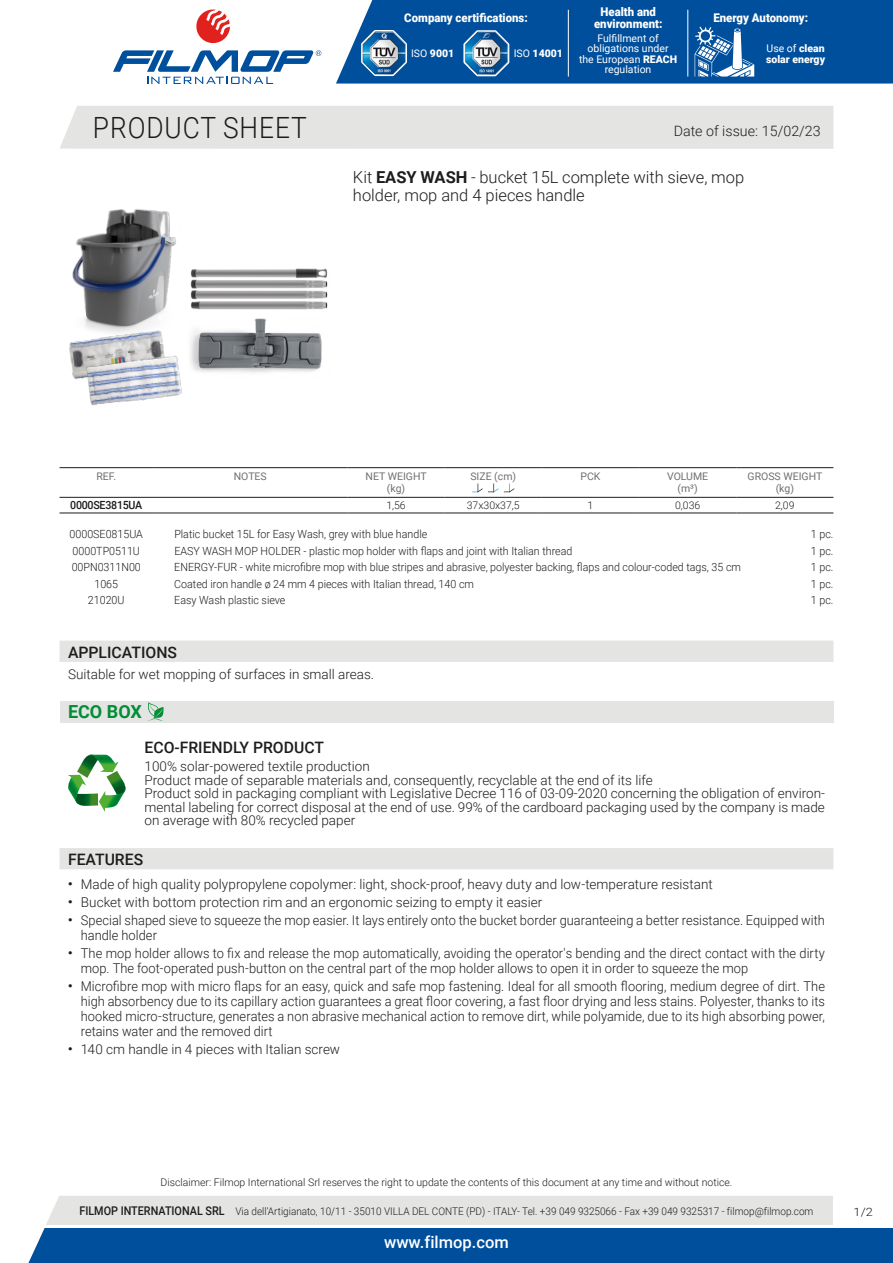
<style>
.page{position:relative;width:893px;height:1263px;background:#fff}
.page>*{position:absolute;margin:0;border:0;box-sizing:border-box;transform-origin:0 0}
.t1{font:300 29.25px "Roboto";letter-spacing:.035em;color:#1d1d1b;scale:.9 1}
.t2{font:700 18px "Roboto";color:#008e36}
.t3{font:300 16.5px/18px "Roboto";color:#1d1d1b}
.t4{font:500 16.5px "Roboto";color:#fff}
.t5{font:500 15.75px "Roboto";color:#1d1d1b}
.t6{font:300 14.25px "Roboto";color:#1d1d1b}
.t7{font:300 13.5px/15px "Roboto";color:#1d1d1b;scale:.95 1}
.t8{font:300 13.5px/13.5px "Roboto";color:#1d1d1b}
.t9{font:900 12px/12px "Roboto";color:#fff;text-align:center;scale:.95 1}
.t10{font:300 11.55px "Roboto";color:#1d1d1b;scale:1.11 1}
.t11{font:300 11.25px "Roboto";color:#1d1d1b;scale:.95 1}
.t12{font:500 11.25px "Roboto";letter-spacing:-.025em;color:#1d1d1b;scale:.95 1}
.t13{font:300 10.5px "Roboto";color:#1d1d1b}
.t14{font:300 10.5px "Roboto";color:#1d1d1b;scale:.95 1}
.t15{font:10.5px/12px "Roboto";color:#70706f;text-align:center}
.t16{font:10.5px/10.5px "Roboto";color:#fff;text-align:center}
.t17{font:900 10.5px/10.5px "Roboto";color:#fff}
.s1{font-weight:400}
.s2{font-weight:900}
.s3{font-weight:700}
.s4{font-weight:500;font-size:12px}
</style>
<div class="page">
<svg style="left:28px;top:1196px;width:865px;height:67px;background:#6793bc"></svg>
<div style="left:60px;top:106px;width:773px;height:43px;background:#e4e4e3"></div>
<svg style="left:196px;top:10px;width:34px;height:34px"></svg>
<svg style="left:113px;top:50px;width:208px;height:34px"></svg>
<div style="left:336px;top:0;width:557px;height:84px;background:#004f9c"></div>
<svg style="left:462px;top:28px;width:49px;height:50px"></svg>
<img style="left:465px;top:32px;width:43px;height:43px">
<svg style="left:360px;top:28px;width:48px;height:49px"></svg>
<img style="left:362px;top:31px;width:44px;height:44px">
<hr style="left:568px;top:10px;width:1px;height:67px;background:#fff">
<hr style="left:688px;top:10px;width:1px;height:67px;background:#fff">
<svg style="left:695px;top:27px;width:59px;height:50px"></svg>
<img style="left:72px;top:209px;width:105px;height:116px">
<img style="left:190px;top:268px;width:138px;height:42px">
<img style="left:190px;top:318px;width:132px;height:55px">
<img style="left:69px;top:325px;width:95px;height:54px">
<img style="left:85px;top:351px;width:97px;height:55px">
<hr style="left:60px;top:467px;width:93px;height:1px;background:#1d1d1b">
<hr style="left:60px;top:497px;width:93px;height:1px;background:#1d1d1b">
<hr style="left:153px;top:467px;width:194px;height:1px;background:#1d1d1b">
<hr style="left:153px;top:497px;width:194px;height:1px;background:#1d1d1b">
<hr style="left:347px;top:467px;width:98px;height:1px;background:#1d1d1b">
<hr style="left:347px;top:497px;width:98px;height:1px;background:#1d1d1b">
<hr style="left:445px;top:467px;width:97px;height:1px;background:#1d1d1b">
<hr style="left:445px;top:497px;width:97px;height:1px;background:#1d1d1b">
<hr style="left:542px;top:467px;width:97px;height:1px;background:#1d1d1b">
<hr style="left:542px;top:497px;width:97px;height:1px;background:#1d1d1b">
<hr style="left:639px;top:467px;width:97px;height:1px;background:#1d1d1b">
<hr style="left:639px;top:497px;width:97px;height:1px;background:#1d1d1b">
<hr style="left:736px;top:467px;width:97px;height:1px;background:#1d1d1b">
<hr style="left:736px;top:497px;width:97px;height:1px;background:#1d1d1b">
<hr style="left:60px;top:513px;width:93px;height:1px;background:#1d1d1b">
<hr style="left:153px;top:513px;width:194px;height:1px;background:#1d1d1b">
<hr style="left:347px;top:513px;width:98px;height:1px;background:#1d1d1b">
<hr style="left:445px;top:513px;width:97px;height:1px;background:#1d1d1b">
<hr style="left:542px;top:513px;width:97px;height:1px;background:#1d1d1b">
<hr style="left:639px;top:513px;width:97px;height:1px;background:#1d1d1b">
<hr style="left:736px;top:513px;width:97px;height:1px;background:#1d1d1b">
<svg style="left:472px;top:483px;width:42px;height:10px"></svg>
<div style="left:60px;top:641px;width:773px;height:21px;background:#e4e4e3"></div>
<div style="left:60px;top:701px;width:773px;height:21px;background:#e4e4e3"></div>
<svg style="left:147px;top:702px;width:17px;height:19px"></svg>
<svg style="left:68px;top:754px;width:58px;height:58px"></svg>
<div style="left:60px;top:848px;width:773px;height:21px;background:#e4e4e3"></div>
<hr style="left:45px;top:1225px;width:848px;height:2px;background:#fff">
<div style="left:833px;top:1196px;width:60px;height:31px;background:#fff"></div>
<p class="t9" style="left:404px;top:11px;width:131px">Company certifications:</p>
<p class="t17" style="left:411px;top:48px;width:45px"><span class="s1">ISO</span> 9001</p>
<p class="t17" style="left:514px;top:48px;width:51px"><span class="s1">ISO</span> 14001</p>
<p class="t9" style="left:594px;top:5px;width:73px">Health and environment:</p>
<p class="t16" style="left:579px;top:32px;width:100px">Fulfillment of obligations under the European <span class="s2">REACH </span>regulation</p>
<p class="t9" style="left:713px;top:11px;width:101px">Energy Autonomy:</p>
<p class="t17" style="left:766px;top:43px;width:61px"><span class="s1">Use of</span> clean solar energy</p>
<h1 class="t1" style="left:93px;top:107px;width:239px">PRODUCT SHEET</h1>
<p class="t6" style="left:674px;top:121px;width:148px">Date of issue: 15/02/23</p>
<p class="t3" style="left:353px;top:167px;width:393px">Kit <span class="s3">EASY WASH</span> - bucket 15L complete with sieve, mop holder, mop and 4 pieces handle</p>
<p class="t15" style="left:96px;top:470px;width:21px">REF.</p>
<p class="t15" style="left:234px;top:470px;width:35px">NOTES</p>
<p class="t15" style="left:366px;top:470px;width:63px">NET WEIGHT (kg)</p>
<p class="t15" style="left:470px;top:470px;width:47px">SIZE (cm)</p>
<p class="t15" style="left:580px;top:470px;width:22px">PCK</p>
<p class="t15" style="left:667px;top:470px;width:43px">VOLUME (m³)</p>
<p class="t15" style="left:748px;top:470px;width:76px">GROSS WEIGHT (kg)</p>
<p class="t12" style="left:70px;top:497px;width:77px">0000SE3815UA</p>
<p class="t13" style="left:386px;top:498px;width:21px">1,56</p>
<p class="t13" style="left:467px;top:498px;width:54px">37x30x37,5</p>
<p class="t13" style="left:588px;top:498px;width:7px">1</p>
<p class="t13" style="left:675px;top:498px;width:27px">0,036</p>
<p class="t13" style="left:775px;top:498px;width:21px">2,09</p>
<p class="t11" style="left:70px;top:526px;width:79px">0000SE0815UA</p>
<p class="t11" style="left:174px;top:526px;width:268px">Platic bucket 15L for Easy Wash, grey with blue handle</p>
<p class="t11" style="left:811px;top:526px;width:25px">1 pc.</p>
<p class="t11" style="left:73px;top:543px;width:72px">0000TP0511U</p>
<p class="t11" style="left:174px;top:543px;width:421px">EASY WASH MOP HOLDER - plastic mop holder with flaps and joint with Italian thread</p>
<p class="t11" style="left:811px;top:543px;width:25px">1 pc.</p>
<p class="t11" style="left:72px;top:559px;width:74px">00PN0311N00</p>
<p class="t11" style="left:174px;top:559px;width:598px">ENERGY-FUR - white microfibre mop with blue stripes and abrasive, polyester backing, flaps and colour-coded tags, 35 cm</p>
<p class="t11" style="left:811px;top:559px;width:25px">1 pc.</p>
<p class="t11" style="left:94px;top:576px;width:26px">1065</p>
<p class="t11" style="left:174px;top:576px;width:317px">Coated iron handle ø 24 mm 4 pieces with Italian thread, 140 cm</p>
<p class="t11" style="left:811px;top:576px;width:25px">1 pc.</p>
<p class="t11" style="left:88px;top:592px;width:40px">21020U</p>
<p class="t11" style="left:174px;top:592px;width:118px">Easy Wash plastic sieve</p>
<p class="t11" style="left:811px;top:592px;width:25px">1 pc.</p>
<p class="t5" style="left:68px;top:641px;width:110px">APPLICATIONS</p>
<p class="t8" style="left:68px;top:667px;width:308px">Suitable for wet mopping of surfaces in small areas.</p>
<h2 class="t2" style="left:68px;top:699px;width:75px">ECO BOX</h2>
<p class="t5" style="left:145px;top:737px;width:181px">ECO-FRIENDLY PRODUCT</p>
<p class="t8" style="left:145px;top:759px;width:682px">100% solar-powered textile production<br>Product made of separable materials and, consequently, recyclable at the end of its life<br>Product sold in packaging compliant with Legislative Decree 116 of 03-09-2020 concerning the obligation of environ&shy;mental labeling for correct disposal at the end of use. 99% of the cardboard packaging used by the company is made on average with 80% recycled paper</p>
<p class="t5" style="left:68px;top:848px;width:77px">FEATURES</p>
<p class="t8" style="left:68px;top:877px;width:646px"><sup>•</sup> Made of high quality polypropylene copolymer: light, shock-proof, heavy duty and low-temperature resistant</p>
<p class="t8" style="left:68px;top:895px;width:476px"><sup>•</sup> Bucket with bottom protection rim and an ergonomic seizing to empty it easier</p>
<p class="t7" style="left:81px;top:913px;width:785px;text-indent:-13px"><sup>•</sup> Special shaped sieve to squeeze the mop easier. It lays entirely onto the bucket border guaranteeing a better resistance. Equipped with handle holder</p>
<p class="t7" style="left:81px;top:945px;width:785px;text-indent:-13px"><sup>•</sup> The mop holder allows to fix and release the mop automatically, avoiding the operator's bending and the direct contact with the dirty mop. The foot-operated push-button on the central part of the mop holder allows to open it in order to squeeze the mop</p>
<p class="t7" style="left:81px;top:978px;width:785px;text-align:justify;text-indent:-13px"><sup>•</sup> Microfibre mop with micro flaps for an easy, quick and safe mop fastening. Ideal for all smooth flooring, medium degree of dirt. The high absorbency due to its capillary action guarantees a great floor covering, a fast floor drying and less stains. Polyester, thanks to its hooked micro-structure, generates a non abrasive mechanical action to remove dirt, while polyamide, due to its high absorbing power, retains water and the removed dirt</p>
<p class="t8" style="left:68px;top:1042px;width:274px"><sup>•</sup> 140 cm handle in 4 pieces with Italian screw</p>
<p class="t13" style="left:160px;top:1175px;width:573px">Disclaimer: Filmop International Srl reserves the right to update the contents of this document at any time and without notice.</p>
<p class="t14" style="left:79px;top:1204px;width:774px"><span class="s4">FILMOP INTERNATIONAL SRL</span> Via dell’Artigianato, 10/11 - 35010 VILLA DEL CONTE (PD) - ITALY- Tel. +39 049 9325066 - Fax +39 049 9325317 - filmop@filmop.com</p>
<p class="t4" style="left:384px;top:1230px;width:126px">www.filmop.com</p>
<p class="t10" style="left:854px;top:1204px;width:19px">1/2</p>
</div>
